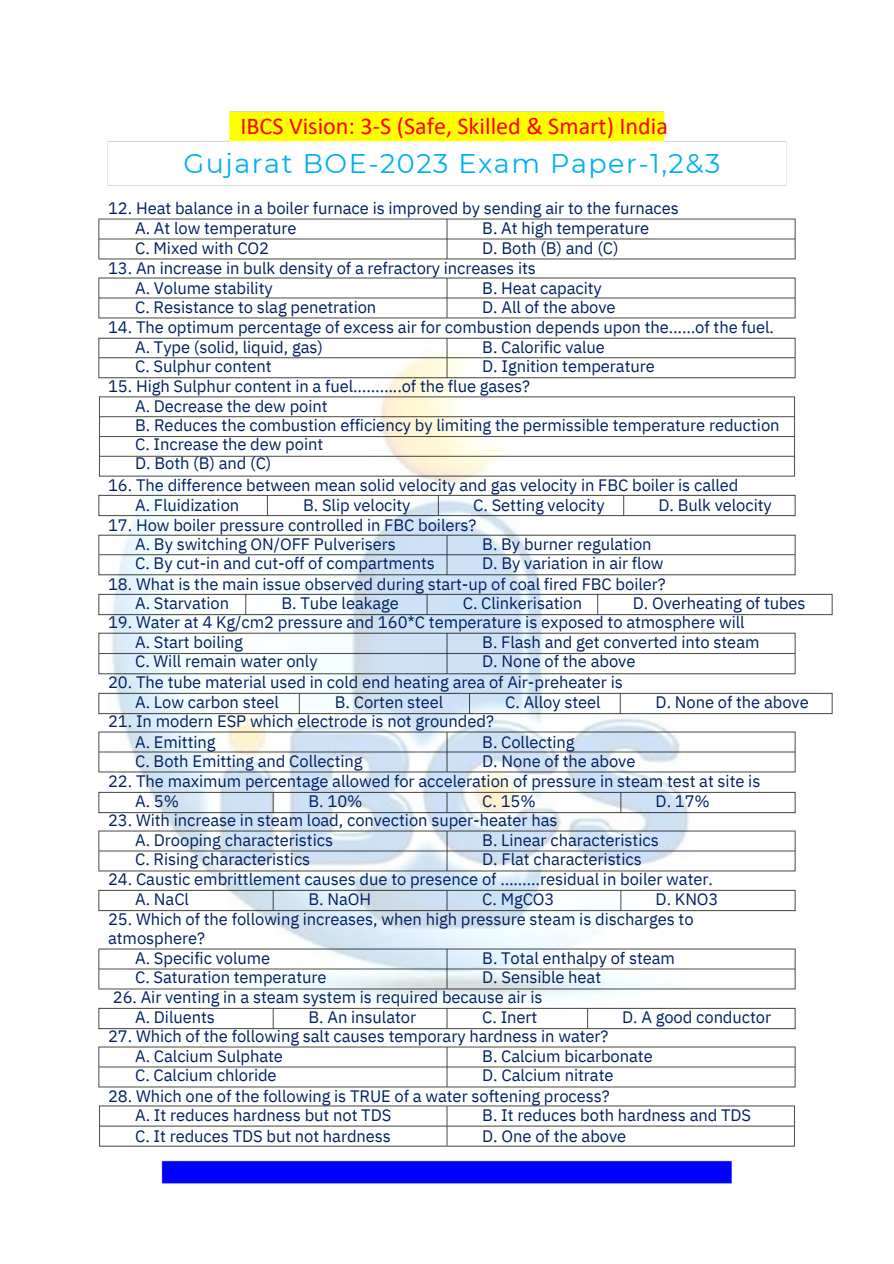
<style>
.page{position:relative;width:894px;height:1264px;background:#fff}
.page>*{position:absolute;margin:0;border:0;box-sizing:border-box;transform-origin:0 0}
.t1{font:27px "Montserrat";letter-spacing:.055em;color:#00b0f0}
.t2{font:24.15px "Calibri";color:#f00}
.t3{font:16.5px/20.2px "IBM Plex Sans";letter-spacing:-.005em;color:#002060}
</style>
<div class="page">
<img style="left:112px;top:385px;width:577px;height:614px">
<img style="left:107px;top:111px;width:680px;height:75px">
<img style="left:98px;top:218px;width:698px;height:42px">
<img style="left:98px;top:277px;width:698px;height:42px">
<img style="left:98px;top:337px;width:698px;height:48px">
<img style="left:99px;top:389px;width:696px;height:94px">
<img style="left:98px;top:488px;width:698px;height:36px">
<img style="left:98px;top:527px;width:698px;height:55px">
<img style="left:98px;top:626px;width:698px;height:55px">
<img style="left:98px;top:724px;width:698px;height:55px">
<img style="left:98px;top:784px;width:698px;height:36px">
<img style="left:98px;top:823px;width:698px;height:55px">
<img style="left:98px;top:882px;width:698px;height:36px">
<img style="left:98px;top:941px;width:698px;height:55px">
<img style="left:98px;top:1007px;width:698px;height:23px">
<img style="left:98px;top:1046px;width:698px;height:42px">
<img style="left:99px;top:1105px;width:696px;height:79px">
<img style="left:98px;top:586px;width:735px;height:36px">
<img style="left:98px;top:685px;width:735px;height:36px">
<p class="t2" style="left:240px;top:116px;width:429px">IBCS Vision: 3-S (Safe, Skilled &amp; Smart) India</p>
<p class="t1" style="left:183px;top:147px;width:538px">Gujarat BOE-2023 Exam Paper-1,2&amp;3</p>
<h1 class="t3" style="left:108px;top:198px;width:572px">12. Heat balance in a boiler furnace is improved by sending air to the furnaces</h1>
<p class="t3" style="left:135px;top:217px;width:163px">A. At low temperature<br>C. Mixed with CO2</p>
<p class="t3" style="left:482px;top:217px;width:168px">B. At high temperature<br>D. Both (B) and (C)</p>
<p class="t3" style="left:108px;top:257px;width:429px">13. An increase in bulk density of a refractory increases its</p>
<p class="t3" style="left:135px;top:277px;width:139px">A. Volume stability</p>
<p class="t3" style="left:135px;top:296px;width:242px">C. Resistance to slag penetration</p>
<p class="t3" style="left:482px;top:277px;width:121px">B. Heat capacity</p>
<p class="t3" style="left:482px;top:296px;width:135px">D. All of the above</p>
<p class="t3" style="left:108px;top:317px;width:667px">14. The optimum percentage of excess air for combustion depends upon the……of the fuel.</p>
<p class="t3" style="left:135px;top:336px;width:189px">A. Type (solid, liquid, gas)</p>
<p class="t3" style="left:135px;top:355px;width:138px">C. Sulphur content</p>
<p class="t3" style="left:482px;top:336px;width:124px">B. Calorific value</p>
<p class="t3" style="left:482px;top:355px;width:174px">D. Ignition temperature</p>
<p class="t3" style="left:108px;top:376px;width:423px">15. High Sulphur content in a fuel………..of the flue gases?</p>
<p class="t3" style="left:135px;top:395px;width:194px">A. Decrease the dew point</p>
<p class="t3" style="left:135px;top:414px;width:645px">B. Reduces the combustion efficiency by limiting the permissible temperature reduction</p>
<p class="t3" style="left:135px;top:434px;width:189px">C. Increase the dew point</p>
<p class="t3" style="left:135px;top:453px;width:138px">D. Both (B) and (C)</p>
<p class="t3" style="left:108px;top:474px;width:631px">16. The difference between mean solid velocity and gas velocity in FBC boiler is called</p>
<p class="t3" style="left:135px;top:494px;width:106px">A. Fluidization</p>
<p class="t3" style="left:303px;top:494px;width:109px">B. Slip velocity</p>
<p class="t3" style="left:473px;top:494px;width:133px">C. Setting velocity</p>
<p class="t3" style="left:658px;top:494px;width:115px">D. Bulk velocity</p>
<p class="t3" style="left:108px;top:514px;width:369px">17. How boiler pressure controlled in FBC boilers?</p>
<p class="t3" style="left:135px;top:534px;width:262px">A. By switching ON/OFF Pulverisers</p>
<p class="t3" style="left:135px;top:553px;width:301px">C. By cut-in and cut-off of compartments</p>
<p class="t3" style="left:482px;top:534px;width:171px">B. By burner regulation</p>
<p class="t3" style="left:482px;top:553px;width:183px">D. By variation in air flow</p>
<p class="t3" style="left:108px;top:573px;width:559px">18. What is the main issue observed during start-up of coal fired FBC boiler?</p>
<p class="t3" style="left:135px;top:593px;width:96px">A. Starvation</p>
<p class="t3" style="left:281px;top:593px;width:119px">B. Tube leakage</p>
<p class="t3" style="left:462px;top:593px;width:121px">C. Clinkerisation</p>
<p class="t3" style="left:632px;top:593px;width:174px">D. Overheating of tubes</p>
<p class="t3" style="left:108px;top:611px;width:638px">19. Water at 4 Kg/cm2 pressure and 160*C temperature is exposed to atmosphere will</p>
<p class="t3" style="left:135px;top:631px;width:109px">A. Start boiling</p>
<p class="t3" style="left:135px;top:651px;width:184px">C. Will remain water only</p>
<p class="t3" style="left:482px;top:631px;width:279px">B. Flash and get converted into steam</p>
<p class="t3" style="left:482px;top:651px;width:155px">D. None of the above</p>
<p class="t3" style="left:108px;top:671px;width:516px">20. The tube material used in cold end heating area of Air-preheater is</p>
<p class="t3" style="left:135px;top:691px;width:145px">A. Low carbon steel</p>
<p class="t3" style="left:335px;top:691px;width:110px">B. Corten steel</p>
<p class="t3" style="left:505px;top:691px;width:97px">C. Alloy steel</p>
<p class="t3" style="left:655px;top:691px;width:155px">D. None of the above</p>
<p class="t3" style="left:108px;top:711px;width:387px">21. In modern ESP which electrode is not grounded?</p>
<p class="t3" style="left:135px;top:731px;width:82px">A. Emitting</p>
<p class="t3" style="left:135px;top:750px;width:229px">C. Both Emitting and Collecting</p>
<p class="t3" style="left:482px;top:731px;width:94px">B. Collecting</p>
<p class="t3" style="left:482px;top:750px;width:155px">D. None of the above</p>
<p class="t3" style="left:108px;top:771px;width:653px">22. The maximum percentage allowed for acceleration of pressure in steam test at site is</p>
<p class="t3" style="left:135px;top:790px;width:45px">A. 5%</p>
<p class="t3" style="left:308px;top:790px;width:56px">B. 10%</p>
<p class="t3" style="left:482px;top:790px;width:55px">C. 15%</p>
<p class="t3" style="left:655px;top:790px;width:56px">D. 17%</p>
<p class="t3" style="left:108px;top:809px;width:451px">23. With increase in steam load, convection super-heater has</p>
<p class="t3" style="left:135px;top:829px;width:199px">A. Drooping characteristics</p>
<p class="t3" style="left:135px;top:848px;width:177px">C. Rising characteristics</p>
<p class="t3" style="left:482px;top:829px;width:178px">B. Linear characteristics</p>
<p class="t3" style="left:482px;top:848px;width:161px">D. Flat characteristics</p>
<p class="t3" style="left:108px;top:868px;width:606px">24. Caustic embrittlement causes due to presence of ………residual in boiler water.</p>
<p class="t3" style="left:135px;top:888px;width:55px">A. NaCl</p>
<p class="t3" style="left:308px;top:888px;width:64px">B. NaOH</p>
<p class="t3" style="left:482px;top:888px;width:74px">C. MgCO3</p>
<p class="t3" style="left:655px;top:888px;width:64px">D. KNO3</p>
<h2 class="t3" style="left:108px;top:908px;width:587px">25. Which of the following increases, when high pressure steam is discharges to</h2>
<h2 class="t3" style="left:108px;top:927px;width:98px">atmosphere?</h2>
<h2 class="t3" style="left:135px;top:947px;width:137px">A. Specific volume</h2>
<h2 class="t3" style="left:135px;top:966px;width:193px">C. Saturation temperature</h2>
<p class="t3" style="left:482px;top:947px;width:194px">B. Total enthalpy of steam</p>
<p class="t3" style="left:482px;top:966px;width:120px">D. Sensible heat</p>
<p class="t3" style="left:113px;top:986px;width:431px">26. Air venting in a steam system is required because air is</p>
<p class="t3" style="left:135px;top:1006px;width:81px">A. Diluents</p>
<p class="t3" style="left:308px;top:1006px;width:109px">B. An insulator</p>
<p class="t3" style="left:482px;top:1006px;width:57px">C. Inert</p>
<p class="t3" style="left:622px;top:1006px;width:150px">D. A good conductor</p>
<p class="t3" style="left:108px;top:1025px;width:501px">27. Which of the following salt causes temporary hardness in water?</p>
<p class="t3" style="left:135px;top:1045px;width:149px">A. Calcium Sulphate</p>
<p class="t3" style="left:135px;top:1064px;width:143px">C. Calcium chloride</p>
<p class="t3" style="left:482px;top:1045px;width:172px">B. Calcium bicarbonate</p>
<h2 class="t3" style="left:482px;top:1064px;width:133px">D. Calcium nitrate</h2>
<p class="t3" style="left:108px;top:1085px;width:503px">28. Which one of the following is TRUE of a water softening process?</p>
<p class="t3" style="left:135px;top:1105px;width:257px">A. It reduces hardness but not TDS</p>
<p class="t3" style="left:135px;top:1125px;width:257px">C. It reduces TDS but not hardness</p>
<p class="t3" style="left:482px;top:1105px;width:270px">B. It reduces both hardness and TDS</p>
<p class="t3" style="left:482px;top:1125px;width:145px">D. One of the above</p>
</div>
